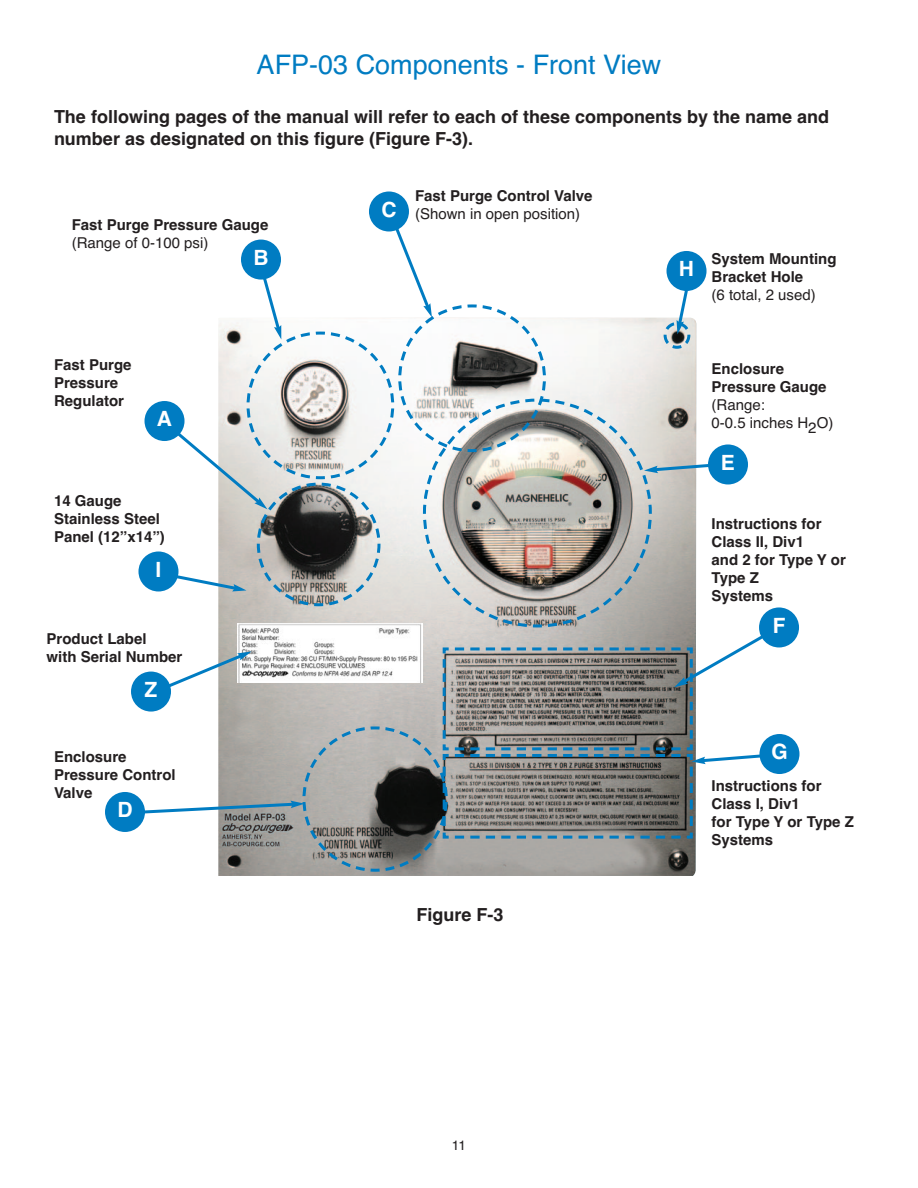
<style>
.page{position:relative;width:918px;height:1188px;background:#fff}
.page>*{position:absolute;margin:0;border:0;box-sizing:border-box;transform-origin:0 0}
.t1{font:27px "Helvetica";color:#007cc2}
.t2{font:700 21px "Helvetica";color:#fff}
.t3{font:700 18px "Helvetica";color:#231f20}
.t4{font:700 15px/18px "Helvetica";color:#231f20}
.t5{font:15px "Helvetica";color:#231f20}
.t6{font:13.5px "Helvetica";color:#231f20}
</style>
<div class="page">
<img style="left:218px;top:317px;width:479px;height:559px">
<img style="left:421px;top:397px;width:232px;height:226px">
<svg style="left:164px;top:223px;width:383px;height:385px"></svg>
<svg style="left:662px;top:287px;width:30px;height:63px"></svg>
<svg style="left:644px;top:462px;width:66px;height:11px"></svg>
<div style="left:241px;top:240px;width:40px;height:40px;background:#007cc2;border-radius:50%"></div>
<div style="left:145px;top:401px;width:40px;height:40px;background:#007cc2;border-radius:50%"></div>
<div style="left:138px;top:552px;width:40px;height:39px;background:#007cc2;border-radius:50%"></div>
<div style="left:105px;top:792px;width:40px;height:40px;background:#007cc2;border-radius:50%"></div>
<div style="left:369px;top:192px;width:40px;height:39px;background:#007cc2;border-radius:50%"></div>
<div style="left:667px;top:251px;width:40px;height:40px;background:#007cc2;border-radius:50%"></div>
<div style="left:708px;top:444px;width:40px;height:40px;background:#007cc2;border-radius:50%"></div>
<div style="left:759px;top:607px;width:40px;height:41px;background:#007cc2;border-radius:50%"></div>
<div style="left:759px;top:734px;width:41px;height:40px;background:#007cc2;border-radius:50%"></div>
<svg style="left:121px;top:623px;width:647px;height:250px"></svg>
<p class="t1" style="left:257px;top:55px;width:406px">AFP-03 Components - Front View</p>
<p class="t3" style="left:54px;top:110px;width:777px">The following pages of the manual will refer to each of these components by the name and</p>
<p class="t3" style="left:54px;top:132px;width:421px">number as designated on this figure (Figure F-3).</p>
<p class="t4" style="left:72px;top:217px;width:198px">Fast Purge Pressure Gauge</p>
<p class="t5" style="left:72px;top:237px;width:138px">(Range of 0-100 psi)</p>
<p class="t2" style="left:253px;top:250px;width:17px">B</p>
<p class="t4" style="left:54px;top:357px;width:79px">Fast Purge</p>
<p class="t4" style="left:54px;top:375px;width:66px">Pressure</p>
<p class="t4" style="left:54px;top:393px;width:72px">Regulator</p>
<p class="t2" style="left:157px;top:411px;width:17px">A</p>
<p class="t4" style="left:54px;top:493px;width:69px">14 Gauge</p>
<p class="t4" style="left:54px;top:511px;width:107px">Stainless Steel</p>
<p class="t4" style="left:54px;top:529px;width:112px">Panel (12”x14”)</p>
<p class="t2" style="left:156px;top:562px;width:7px">I</p>
<p class="t4" style="left:46px;top:631px;width:102px">Product Label</p>
<p class="t4" style="left:46px;top:649px;width:137px">with Serial Number</p>
<p class="t2" style="left:145px;top:682px;width:14px">Z</p>
<p class="t4" style="left:54px;top:750px;width:74px">Enclosure</p>
<p class="t4" style="left:54px;top:768px;width:123px">Pressure Control</p>
<p class="t4" style="left:54px;top:786px;width:40px">Valve</p>
<p class="t2" style="left:117px;top:802px;width:17px">D</p>
<p class="t2" style="left:381px;top:202px;width:17px">C</p>
<p class="t4" style="left:415px;top:188px;width:179px">Fast Purge Control Valve</p>
<p class="t5" style="left:415px;top:208px;width:167px">(Shown in open position)</p>
<p class="t3" style="left:417px;top:908px;width:89px">Figure F-3</p>
<p class="t6" style="left:452px;top:1140px;width:16px">11</p>
<p class="t2" style="left:679px;top:261px;width:17px">H</p>
<p class="t4" style="left:712px;top:251px;width:127px">System Mounting</p>
<p class="t4" style="left:712px;top:269px;width:93px">Bracket Hole</p>
<p class="t5" style="left:712px;top:289px;width:106px">(6 total, 2 used)</p>
<p class="t4" style="left:712px;top:361px;width:74px">Enclosure</p>
<p class="t4" style="left:712px;top:379px;width:117px">Pressure Gauge</p>
<p class="t5" style="left:712px;top:399px;width:55px">(Range:</p>
<p class="t5" style="left:712px;top:417px;width:123px">0-0.5 inches H2O)</p>
<p class="t2" style="left:721px;top:455px;width:16px">E</p>
<p class="t4" style="left:712px;top:516px;width:112px">Instructions for</p>
<p class="t4" style="left:712px;top:534px;width:94px">Class II, Div1</p>
<p class="t4" style="left:712px;top:552px;width:136px">and 2 for Type Y or<br>Type Z</p>
<p class="t4" style="left:712px;top:588px;width:63px">Systems</p>
<p class="t2" style="left:773px;top:618px;width:14px">F</p>
<p class="t2" style="left:771px;top:744px;width:18px">G</p>
<p class="t4" style="left:712px;top:779px;width:112px">Instructions for</p>
<p class="t4" style="left:712px;top:797px;width:90px">Class I, Div1</p>
<p class="t4" style="left:712px;top:815px;width:144px">for Type Y or Type Z<br>Systems</p>
</div>
